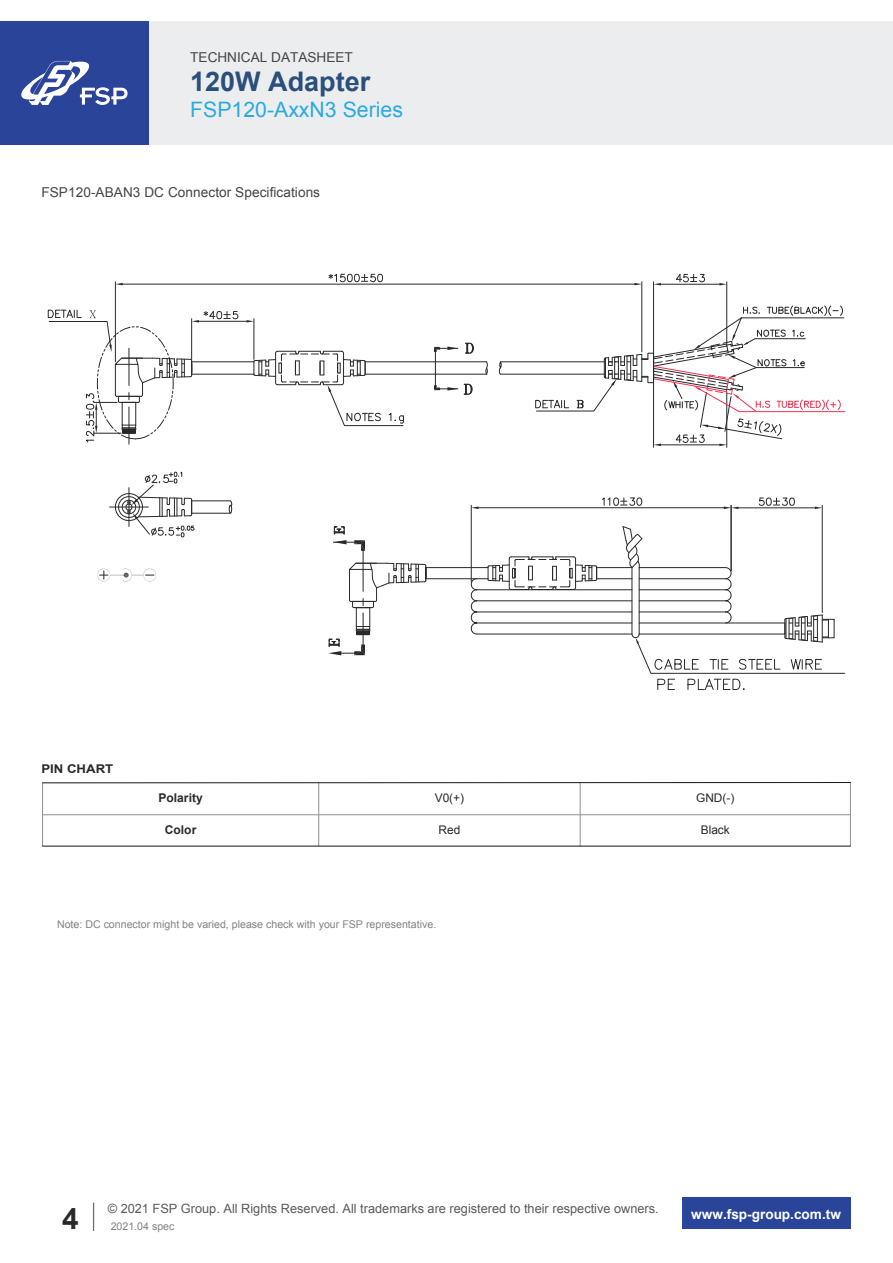
<style>
.page{position:relative;width:893px;height:1263px;background:#fff}
.page>*{position:absolute;margin:0;border:0;box-sizing:border-box;transform-origin:0 0}
.t1{font:700 29.7px "Arial";color:#2b2829}
.t2{font:700 27px "Arial";color:#2b4f7b}
.t3{font:21.3px "Arial";color:#2baae1}
.t4{font:13.65px "Arial";letter-spacing:.005em;color:#454446}
.t5{font:700 13.65px "Arial";color:#fff}
.t6{font:12.75px "Arial";color:#5b5b5e}
.t7{font:700 12px "Arial";color:#2b2829}
.t8{font:700 12px "Arial";color:#2b2829;scale:1.09 1}
.t9{font:11.85px "Arial";color:#2b2829}
.t10{font:10.65px "Arial";color:#828386}
</style>
<div class="page">
<svg style="left:93px;top:1202px;width:1px;height:29px"></svg>
<div style="left:682px;top:1197px;width:168px;height:32px;background:#2a449a"></div>
<div style="left:0;top:21px;width:893px;height:124px;background:#ecedee"></div>
<div style="left:0;top:21px;width:149px;height:124px;background:#2a449a"></div>
<svg style="left:21px;top:61px;width:107px;height:44px"></svg>
<hr style="left:318px;top:782px;width:1px;height:64px;background:#949699">
<hr style="left:580px;top:782px;width:1px;height:64px;background:#949699">
<hr style="left:42px;top:782px;width:1px;height:64px;background:#949699">
<hr style="left:850px;top:782px;width:1px;height:64px;background:#949699">
<hr style="left:43px;top:782px;width:807px;height:1px;background:#151615">
<hr style="left:43px;top:846px;width:807px;height:1px;background:#151615">
<hr style="left:43px;top:814px;width:807px;height:1px;background:#949699">
<hr style="left:115px;top:282px;width:1px;height:80px;background:#2b2829">
<hr style="left:641px;top:282px;width:1px;height:70px;background:#2b2829">
<hr style="left:123px;top:284px;width:511px;height:1px;background:#2b2829">
<svg style="left:115px;top:283px;width:8px;height:2px"></svg>
<svg style="left:634px;top:283px;width:8px;height:2px"></svg>
<svg style="left:328px;top:273px;width:55px;height:11px"></svg>
<hr style="left:365px;top:374px;width:122px;height:1px;background:#2b2829">
<hr style="left:500px;top:374px;width:104px;height:1px;background:#2b2829">
<svg style="left:485px;top:361px;width:3px;height:14px"></svg>
<svg style="left:498px;top:362px;width:4px;height:13px"></svg>
<svg style="left:465px;top:342px;width:9px;height:12px"></svg>
<hr style="left:435px;top:348px;width:1px;height:41px;background:#2b2829">
<svg style="left:434px;top:346px;width:24px;height:6px"></svg>
<svg style="left:434px;top:383px;width:39px;height:12px"></svg>
<hr style="left:500px;top:361px;width:104px;height:1px;background:#2b2829">
<hr style="left:365px;top:361px;width:122px;height:1px;background:#2b2829">
<hr style="left:254px;top:319px;width:1px;height:40px;background:#2b2829">
<hr style="left:199px;top:321px;width:48px;height:1px;background:#2b2829">
<svg style="left:247px;top:320px;width:7px;height:2px"></svg>
<hr style="left:192px;top:374px;width:62px;height:1px;background:#2b2829">
<hr style="left:192px;top:361px;width:62px;height:1px;background:#2b2829">
<hr style="left:471px;top:505px;width:1px;height:77px;background:#2b2829">
<hr style="left:479px;top:507px;width:245px;height:1px;background:#2b2829">
<svg style="left:471px;top:506px;width:8px;height:3px"></svg>
<svg style="left:602px;top:497px;width:40px;height:9px"></svg>
<hr style="left:426px;top:578px;width:62px;height:1px;background:#2b2829">
<hr style="left:426px;top:567px;width:62px;height:1px;background:#2b2829">
<hr style="left:731px;top:505px;width:1px;height:66px;background:#2b2829">
<hr style="left:822px;top:505px;width:1px;height:107px;background:#2b2829">
<hr style="left:738px;top:507px;width:77px;height:1px;background:#2b2829">
<svg style="left:724px;top:506px;width:14px;height:3px"></svg>
<svg style="left:815px;top:507px;width:7px;height:2px"></svg>
<svg style="left:758px;top:497px;width:37px;height:9px"></svg>
<hr style="left:477px;top:600px;width:155px;height:1px;background:#2b2829">
<hr style="left:477px;top:634px;width:155px;height:1px;background:#2b2829">
<hr style="left:477px;top:623px;width:155px;height:1px;background:#2b2829">
<hr style="left:477px;top:612px;width:155px;height:1px;background:#2b2829">
<hr style="left:477px;top:589px;width:155px;height:1px;background:#2b2829">
<hr style="left:597px;top:578px;width:35px;height:1px;background:#2b2829">
<hr style="left:597px;top:567px;width:35px;height:1px;background:#2b2829">
<hr style="left:653px;top:282px;width:1px;height:74px;background:#2b2829">
<hr style="left:726px;top:282px;width:1px;height:62px;background:#2b2829">
<hr style="left:661px;top:284px;width:58px;height:1px;background:#2b2829">
<svg style="left:654px;top:283px;width:7px;height:2px"></svg>
<svg style="left:719px;top:283px;width:8px;height:2px"></svg>
<svg style="left:676px;top:273px;width:29px;height:9px"></svg>
<hr style="left:653px;top:381px;width:1px;height:66px;background:#2b2829">
<hr style="left:726px;top:392px;width:1px;height:55px;background:#2b2829">
<svg style="left:622px;top:526px;width:223px;height:164px"></svg>
<svg style="left:535px;top:305px;width:310px;height:141px"></svg>
<hr style="left:344px;top:425px;width:59px;height:1px;background:#2b2829">
<svg style="left:388px;top:413px;width:16px;height:11px"></svg>
<svg style="left:253px;top:351px;width:128px;height:75px"></svg>
<svg style="left:470px;top:556px;width:127px;height:79px"></svg>
<hr style="left:129px;top:407px;width:1px;height:37px;background:#2b2829">
<svg style="left:48px;top:308px;width:191px;height:135px"></svg>
<hr style="left:110px;top:507px;width:38px;height:1px;background:#2b2829">
<hr style="left:192px;top:500px;width:38px;height:1px;background:#2b2829">
<hr style="left:192px;top:513px;width:38px;height:1px;background:#2b2829">
<svg style="left:229px;top:500px;width:3px;height:14px"></svg>
<svg style="left:97px;top:569px;width:60px;height:13px"></svg>
<svg style="left:115px;top:471px;width:80px;height:67px"></svg>
<svg style="left:354px;top:540px;width:11px;height:11px"></svg>
<hr style="left:363px;top:551px;width:1px;height:40px;background:#2b2829">
<hr style="left:333px;top:542px;width:30px;height:1px;background:#2b2829">
<svg style="left:333px;top:526px;width:13px;height:18px"></svg>
<svg style="left:328px;top:562px;width:98px;height:93px"></svg>
<p class="t4" style="left:190px;top:52px;width:164px">TECHNICAL DATASHEET</p>
<h2 class="t2" style="left:190px;top:72px;width:182px">120W Adapter</h2>
<h3 class="t3" style="left:190px;top:101px;width:214px">FSP120-AxxN3 Series</h3>
<p class="t4" style="left:41px;top:187px;width:280px">FSP120-ABAN3 DC Connector Specifications</p>
<p class="t8" style="left:41px;top:764px;width:67px">PIN CHART</p>
<p class="t7" style="left:159px;top:793px;width:46px">Polarity</p>
<p class="t7" style="left:165px;top:825px;width:33px">Color</p>
<p class="t9" style="left:435px;top:794px;width:31px">V0(+)</p>
<p class="t9" style="left:438px;top:825px;width:23px">Red</p>
<p class="t10" style="left:57px;top:921px;width:381px">Note: DC connector might be varied, please check with your FSP representative.</p>
<p class="t9" style="left:696px;top:794px;width:40px">GND(-)</p>
<p class="t9" style="left:701px;top:825px;width:31px">Black</p>
<h1 class="t1" style="left:62px;top:1207px;width:18px">4</h1>
<p class="t6" style="left:108px;top:1204px;width:553px">© 2021 FSP Group. All Rights Reserved. All trademarks are registered to their respective owners.</p>
<p class="t10" style="left:111px;top:1222px;width:65px">2021.04 spec</p>
<p class="t5" style="left:691px;top:1209px;width:151px">www.fsp-group.com.tw</p>
</div>
